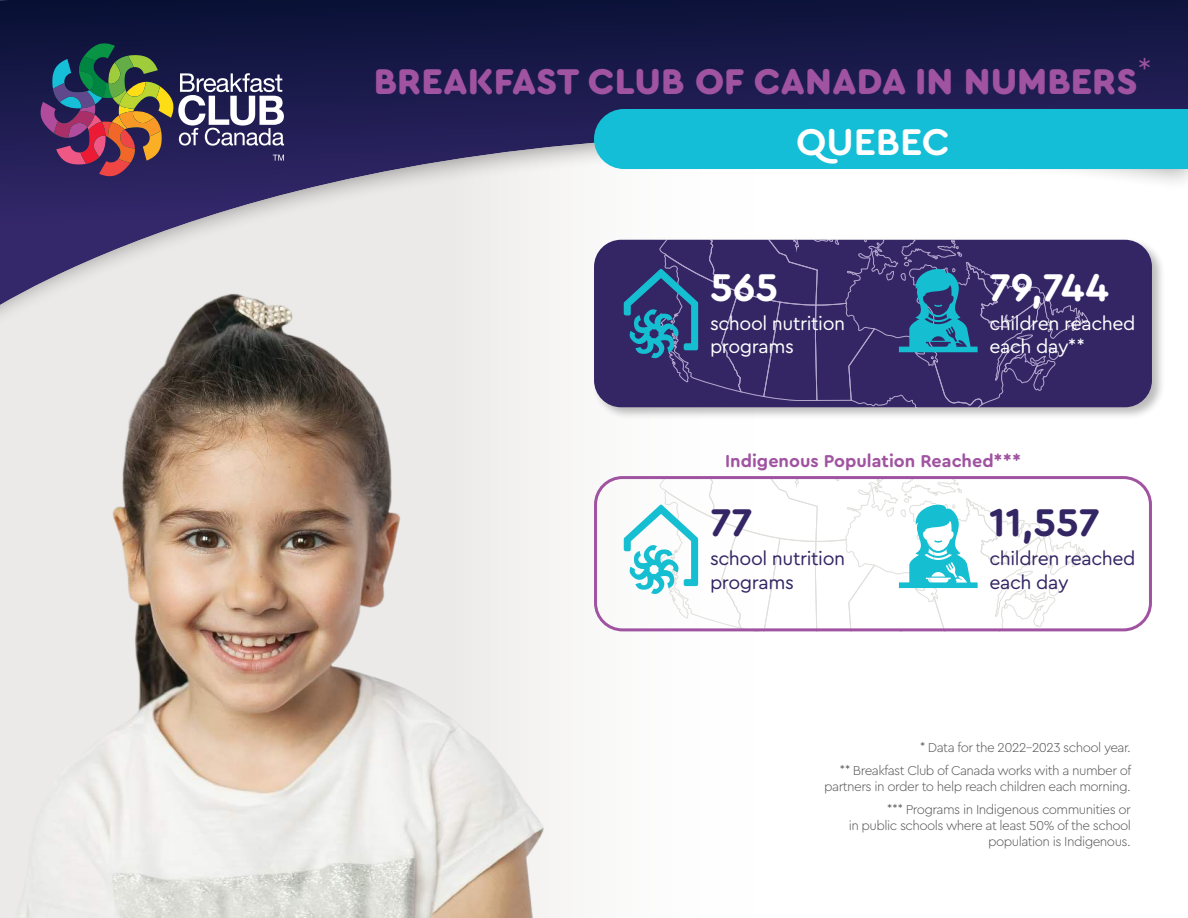
<style>
.page{position:relative;width:1188px;height:918px;background:#fff}
.page>*{position:absolute;margin:0;border:0;box-sizing:border-box;transform-origin:0 0}
.t1{font:700 40.5px "Cera Round Pro";color:#fff}
.t2{font:700 40.5px "Cera Round Pro";color:#342665}
.t3{font:700 39px "Cera Round Pro";color:#fff}
.t4{font:900 37.5px "Cera Round Pro";color:#a053a0}
.t5{font:19.5px/23.7px "Cera Round Pro";letter-spacing:-.02em;color:#fff}
.t6{font:19.5px/23.7px "Cera Round Pro";letter-spacing:-.02em;color:#342665}
.t7{font:700 18px "Cera Round Pro";color:#a053a0}
.t8{font:300 13.5px/23px "Cera Round Pro";letter-spacing:-.04em;color:#57585a;text-align:right}
</style>
<div class="page">
<img style="left:0;top:0;width:1188px;height:232px">
<svg style="left:40px;top:43px;width:244px;height:134px;background:#51495f"></svg>
<img style="left:0;top:232px;width:560px;height:686px">
<div style="left:592px;top:238px;width:573px;height:182px;background:#221f1f;opacity:.3"></div>
<div style="left:594px;top:240px;width:558px;height:167px;background:#342665;border-radius:27px"></div>
<svg style="left:624px;top:240px;width:464px;height:167px"></svg>
<svg style="left:624px;top:480px;width:464px;height:147px"></svg>
<div style="left:594px;top:476px;width:558px;height:155px;border:3px solid #a053a0;border-radius:27px"></div>
<div style="left:594px;top:109px;width:594px;height:60px;background:#13bed6"></div>
<h3 class="t4" style="left:374px;top:59px;width:780px">BREAKFAST CLUB OF CANADA IN NUMBERS<sup>*</sup></h3>
<h2 class="t3" style="left:796px;top:124px;width:155px">QUEBEC</h2>
<h1 class="t1" style="left:710px;top:269px;width:70px">565</h1>
<h3 class="t5" style="left:710px;top:312px;width:137px">school nutrition programs</h3>
<h1 class="t1" style="left:990px;top:269px;width:121px">79,744</h1>
<h3 class="t5" style="left:990px;top:312px;width:147px">children reached each day**</h3>
<h3 class="t7" style="left:725px;top:452px;width:297px">Indigenous Population Reached***</h3>
<h1 class="t2" style="left:710px;top:504px;width:44px">77</h1>
<h3 class="t6" style="left:710px;top:547px;width:137px">school nutrition programs</h3>
<h1 class="t2" style="left:990px;top:504px;width:112px">11,557</h1>
<h3 class="t6" style="left:990px;top:548px;width:147px">children reached each day</h3>
<p class="t8" style="left:840px;top:736px;width:293px">* Data for the 2022–2023 school year.<br>** Breakfast Club of Canada works with a number of</p>
<p class="t8" style="left:824px;top:776px;width:308px">partners in order to help reach children each morning. *** Programs in Indigenous communities or</p>
<p class="t8" style="left:849px;top:818px;width:284px;line-height:16.2px">in public schools where at least 50% of the school population is Indigenous.</p>
</div>
